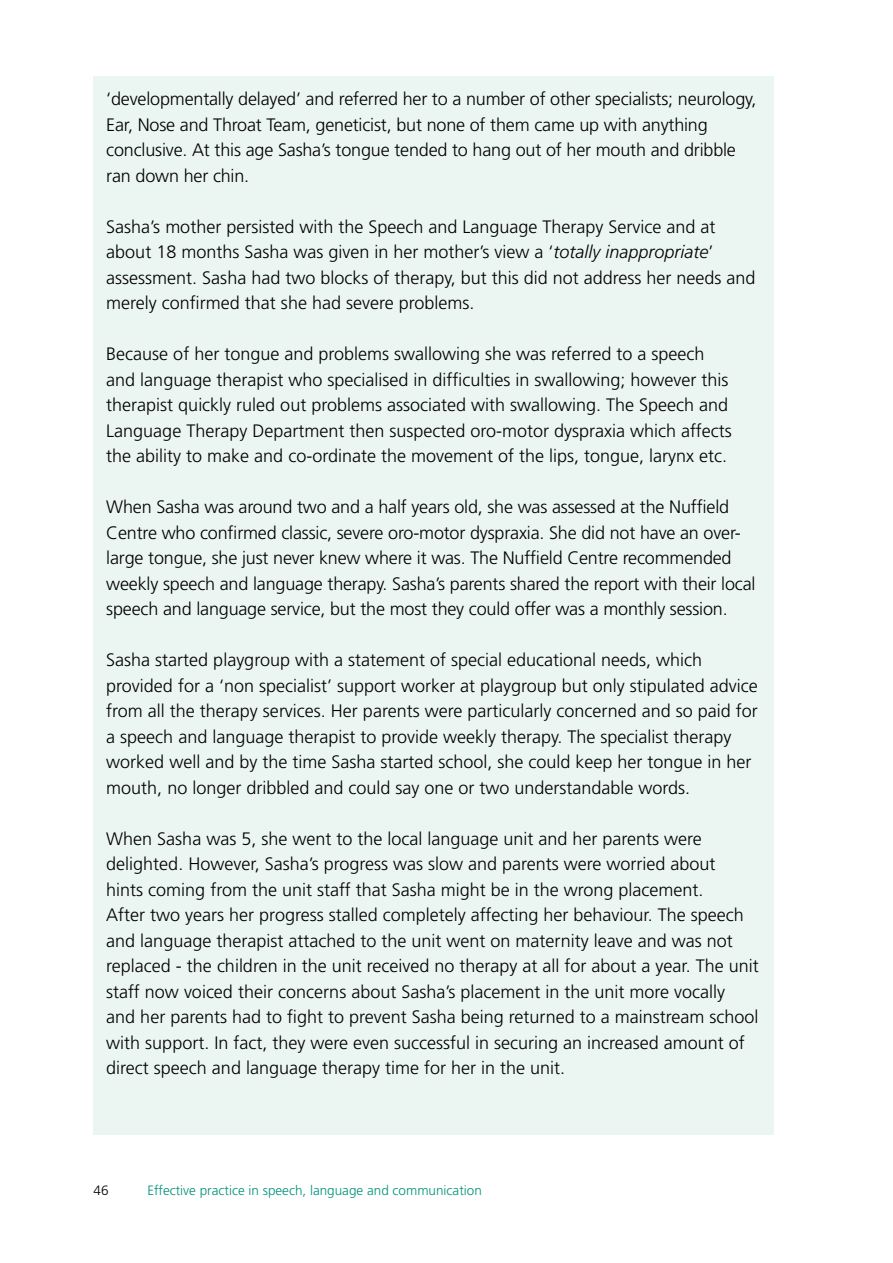
<style>
.page{position:relative;width:893px;height:1263px;background:#fff}
.page>*{position:absolute;margin:0;border:0;box-sizing:border-box;transform-origin:0 0}
.t1{font:300 18px/25.5px "Frutiger";color:#000}
.t2{font:300 13.5px "Frutiger";color:#00927b}
.t3{font:300 13.5px "Frutiger";color:#000}
.s1{font-style:italic}
</style>
<div class="page">
<div style="left:94px;top:77px;width:680px;height:1058px;background:#ebf5f2"></div>
<p class="t1" style="left:106px;top:86px;width:651px">‘developmentally delayed’ and referred her to a number of other specialists; neurology, Ear, Nose and Throat Team, geneticist, but none of them came up with anything conclusive. At this age Sasha’s tongue tended to hang out of her mouth and dribble ran down her chin.</p>
<p class="t1" style="left:106px;top:214px;width:651px">Sasha’s mother persisted with the Speech and Language Therapy Service and at about 18 months Sasha was given in her mother’s view a ‘<span class="s1">totally inappropriate</span>’ assessment. Sasha had two blocks of therapy, but this did not address her needs and merely confirmed that she had severe problems.</p>
<p class="t1" style="left:106px;top:341px;width:627px">Because of her tongue and problems swallowing she was referred to a speech and language therapist who specialised in difficulties in swallowing; however this therapist quickly ruled out problems associated with swallowing. The Speech and Language Therapy Department then suspected oro-motor dyspraxia which affects the ability to make and co-ordinate the movement of the lips, tongue, larynx etc.</p>
<p class="t1" style="left:106px;top:494px;width:651px">When Sasha was around two and a half years old, she was assessed at the Nuffield Centre who confirmed classic, severe oro-motor dyspraxia. She did not have an over&shy;large tongue, she just never knew where it was. The Nuffield Centre recommended weekly speech and language therapy. Sasha’s parents shared the report with their local speech and language service, but the most they could offer was a monthly session.</p>
<p class="t1" style="left:106px;top:647px;width:653px">Sasha started playgroup with a statement of special educational needs, which provided for a ‘non specialist’ support worker at playgroup but only stipulated advice from all the therapy services. Her parents were particularly concerned and so paid for a speech and language therapist to provide weekly therapy. The specialist therapy worked well and by the time Sasha started school, she could keep her tongue in her mouth, no longer dribbled and could say one or two understandable words.</p>
<p class="t1" style="left:106px;top:826px;width:654px">When Sasha was 5, she went to the local language unit and her parents were delighted. However, Sasha’s progress was slow and parents were worried about<br>hints coming from the unit staff that Sasha might be in the wrong placement.<br>After two years her progress stalled completely affecting her behaviour. The speech and language therapist attached to the unit went on maternity leave and was not replaced - the children in the unit received no therapy at all for about a year. The unit staff now voiced their concerns about Sasha’s placement in the unit more vocally<br>and her parents had to fight to prevent Sasha being returned to a mainstream school with support. In fact, they were even successful in securing an increased amount of direct speech and language therapy time for her in the unit.</p>
<p class="t3" style="left:94px;top:1182px;width:17px">46</p>
<p class="t2" style="left:148px;top:1182px;width:336px">Effective practice in speech, language and communication</p>
</div>
